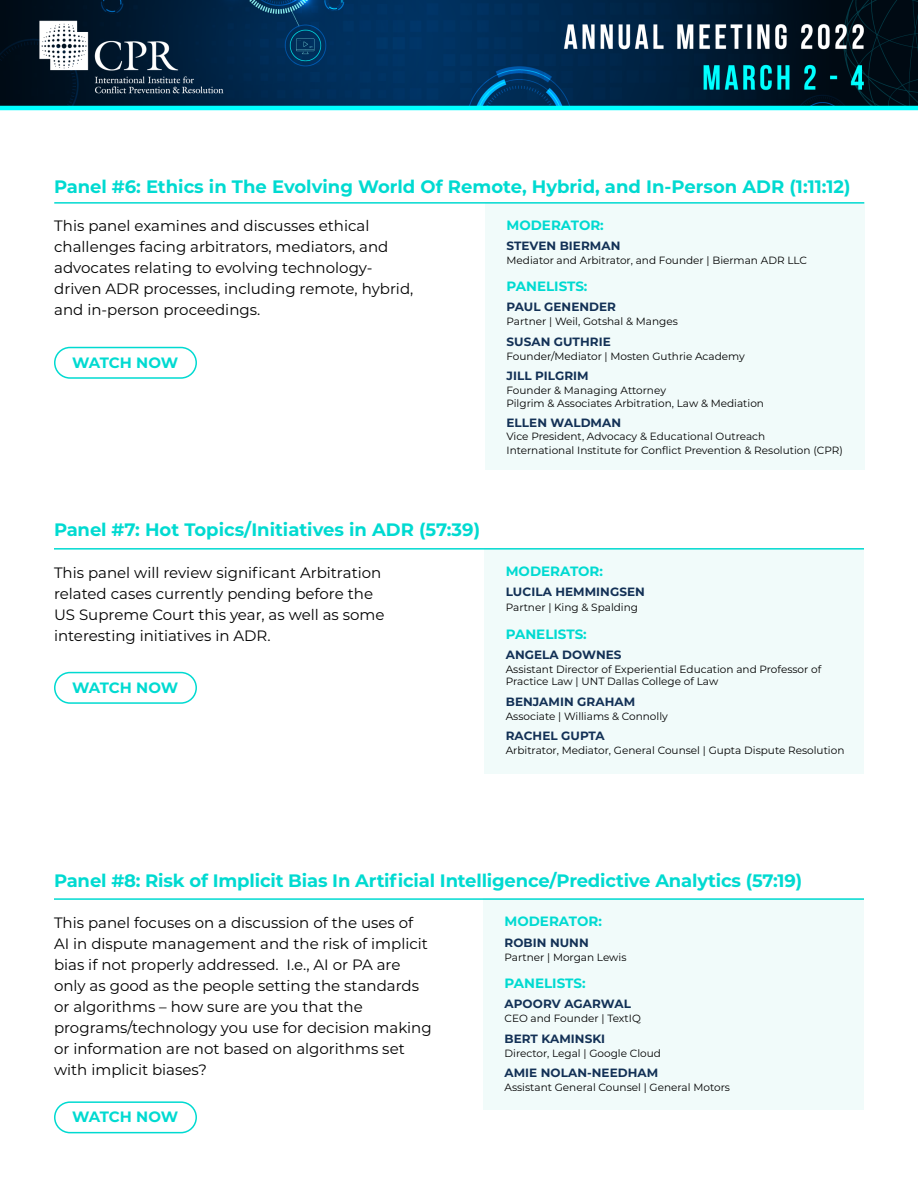
<style>
.page{position:relative;width:918px;height:1188px;background:#fff}
.page>*{position:absolute;margin:0;border:0;box-sizing:border-box;transform-origin:0 0}
.t1{font:700 18px "Montserrat";letter-spacing:-.01em;color:#00dad1}
.t2{font:15px/21px "Montserrat";color:#000}
.t3{font:700 15px "Montserrat";letter-spacing:-.015em;color:#00dad1}
.t4{font:700 13.5px "Montserrat";color:#00dad1}
.t5{font:700 12px "Montserrat";letter-spacing:.005em;color:#133156}
.Moderator_Panelist_i{font:10.5px/12.6px "Montserrat";color:#000}
</style>
<div class="page">
<img style="left:0;top:0;width:918px;height:106px">
<hr style="left:0;top:106px;width:918px;height:4px;background:#0ff">
<div style="left:485px;top:548px;width:379px;height:225px;background:#f1fbfa"></div>
<hr style="left:54px;top:548px;width:810px;height:2px;background:#00dad1">
<div style="left:54px;top:672px;width:143px;height:32px;border:2px solid #00dad1;border-radius:15px"></div>
<div style="left:484px;top:898px;width:380px;height:212px;background:#f1fbfa"></div>
<hr style="left:54px;top:898px;width:810px;height:2px;background:#00dad1">
<div style="left:54px;top:1101px;width:143px;height:32px;border:2px solid #00dad1;border-radius:15px"></div>
<div style="left:486px;top:202px;width:379px;height:268px;background:#f1fbfa"></div>
<hr style="left:54px;top:202px;width:810px;height:2px;background:#00dad1">
<div style="left:54px;top:347px;width:143px;height:32px;border:2px solid #00dad1;border-radius:15px"></div>
<p class="t1" style="left:54px;top:174px;width:798px">Panel #6: Ethics in The Evolving World Of Remote, Hybrid, and In-Person ADR (1:11:12)</p>
<p class="t2" style="left:54px;top:215px;width:361px">This panel examines and discusses ethical challenges facing arbitrators, mediators, and advocates relating to evolving technology&shy;driven ADR processes, including remote, hybrid, and in-person proceedings.</p>
<p class="t3" style="left:72px;top:352px;width:108px">WATCH NOW</p>
<p class="t1" style="left:54px;top:517px;width:428px">Panel #7: Hot Topics/Initiatives in ADR (57:39)</p>
<p class="t2" style="left:54px;top:561px;width:332px">This panel will review significant Arbitration related cases currently pending before the US Supreme Court this year, as well as some interesting initiatives in ADR.</p>
<p class="t3" style="left:72px;top:677px;width:108px">WATCH NOW</p>
<p class="t4" style="left:507px;top:215px;width:99px">MODERATOR:</p>
<p class="t5" style="left:507px;top:237px;width:115px">STEVEN BIERMAN</p>
<p class="Moderator_Panelist_i" style="left:507px;top:254px;width:302px">Mediator and Arbitrator, and Founder | Bierman ADR LLC</p>
<p class="t4" style="left:507px;top:277px;width:82px">PANELISTS:</p>
<p class="t5" style="left:507px;top:299px;width:111px">PAUL GENENDER</p>
<p class="Moderator_Panelist_i" style="left:507px;top:315px;width:173px">Partner | Weil, Gotshal &amp; Manges</p>
<p class="t5" style="left:507px;top:333px;width:106px">SUSAN GUTHRIE</p>
<p class="Moderator_Panelist_i" style="left:507px;top:349px;width:240px">Founder/Mediator | Mosten Guthrie Academy</p>
<p class="t5" style="left:507px;top:367px;width:84px">JILL PILGRIM</p>
<p class="Moderator_Panelist_i" style="left:507px;top:384px;width:259px">Founder &amp; Managing Attorney<br>Pilgrim &amp; Associates Arbitration, Law &amp; Mediation</p>
<p class="t5" style="left:507px;top:415px;width:116px">ELLEN WALDMAN</p>
<p class="Moderator_Panelist_i" style="left:507px;top:430px;width:260px">Vice President, Advocacy &amp; Educational Outreach</p>
<p class="Moderator_Panelist_i" style="left:507px;top:444px;width:338px">International Institute for Conflict Prevention &amp; Resolution (CPR)</p>
<p class="t4" style="left:506px;top:562px;width:99px">MODERATOR:</p>
<p class="t5" style="left:506px;top:583px;width:141px">LUCILA HEMMINGSEN</p>
<p class="Moderator_Panelist_i" style="left:506px;top:601px;width:134px">Partner | King &amp; Spalding</p>
<p class="t4" style="left:506px;top:624px;width:82px">PANELISTS:</p>
<p class="t5" style="left:506px;top:646px;width:117px">ANGELA DOWNES</p>
<p class="Moderator_Panelist_i" style="left:506px;top:662px;width:317px">Assistant Director of Experiential Education and Professor of<br>Practice Law | UNT Dallas College of Law</p>
<p class="t5" style="left:506px;top:693px;width:131px">BENJAMIN GRAHAM</p>
<p class="Moderator_Panelist_i" style="left:506px;top:709px;width:164px">Associate | Williams &amp; Connolly</p>
<p class="t5" style="left:506px;top:727px;width:101px">RACHEL GUPTA</p>
<p class="Moderator_Panelist_i" style="left:506px;top:744px;width:340px">Arbitrator, Mediator, General Counsel | Gupta Dispute Resolution</p>
<p class="t1" style="left:54px;top:867px;width:750px">Panel #8: Risk of Implicit Bias In Artificial Intelligence/Predictive Analytics (57:19)</p>
<p class="t2" style="left:54px;top:912px;width:379px">This panel focuses on a discussion of the uses of AI in dispute management and the risk of implicit bias if not properly addressed. I.e., AI or PA are only as good as the people setting the standards or algorithms – how sure are you that the programs/technology you use for decision making or information are not based on algorithms set with implicit biases?</p>
<p class="t3" style="left:72px;top:1106px;width:108px">WATCH NOW</p>
<p class="t4" style="left:505px;top:912px;width:99px">MODERATOR:</p>
<p class="t5" style="left:505px;top:934px;width:86px">ROBIN NUNN</p>
<p class="Moderator_Panelist_i" style="left:505px;top:950px;width:123px">Partner | Morgan Lewis</p>
<p class="t4" style="left:505px;top:973px;width:82px">PANELISTS:</p>
<p class="t5" style="left:505px;top:995px;width:128px">APOORV AGARWAL</p>
<p class="Moderator_Panelist_i" style="left:505px;top:1012px;width:138px">CEO and Founder | TextIQ</p>
<p class="t5" style="left:505px;top:1030px;width:102px">BERT KAMINSKI</p>
<p class="Moderator_Panelist_i" style="left:505px;top:1046px;width:158px">Director, Legal | Google Cloud</p>
<p class="t5" style="left:505px;top:1064px;width:155px">AMIE NOLAN-NEEDHAM</p>
<p class="Moderator_Panelist_i" style="left:505px;top:1081px;width:227px">Assistant General Counsel | General Motors</p>
</div>
